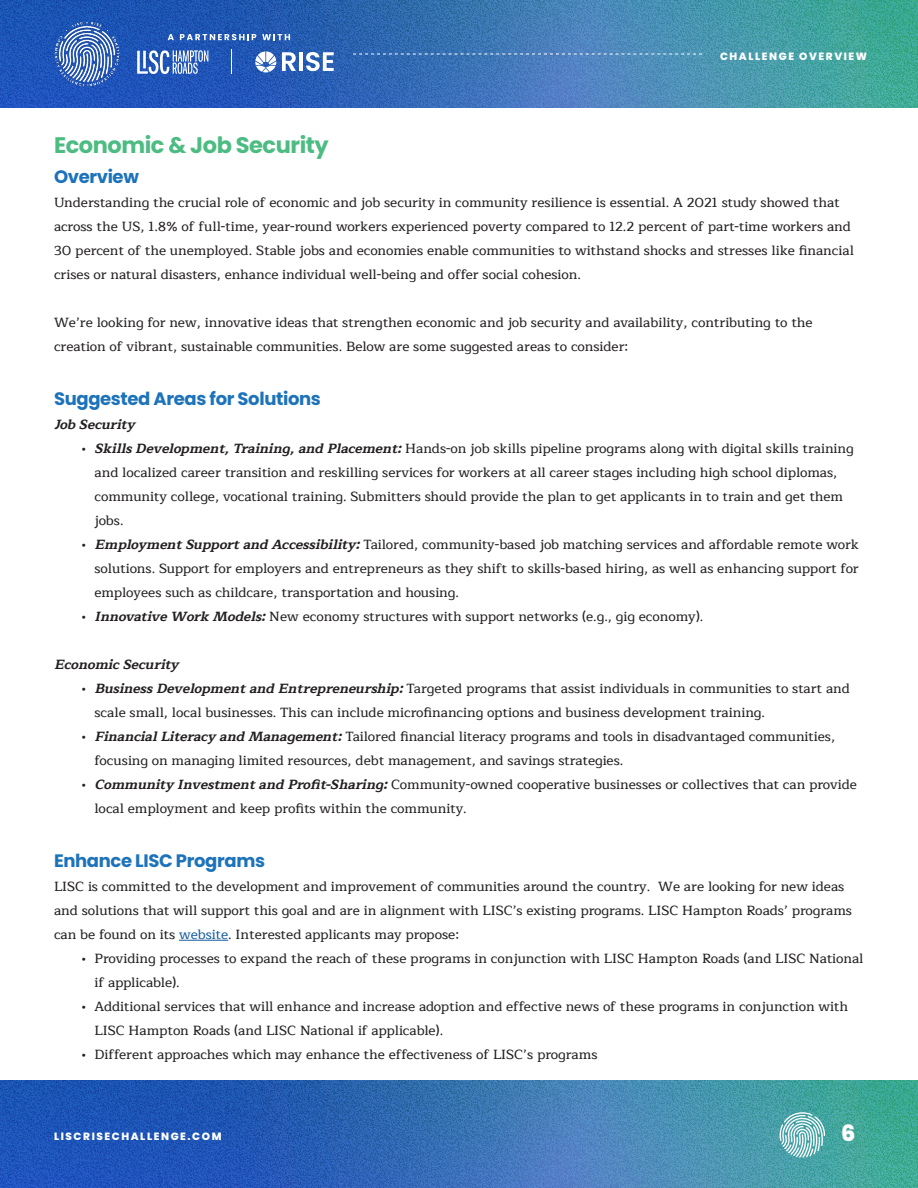
<style>
.page{position:relative;width:918px;height:1188px;background:#fff}
.page>*{position:absolute;margin:0;border:0;box-sizing:border-box;transform-origin:0 0}
.copy{font:700 22.5px "Poppins";letter-spacing:-.02em;color:#4dbc82}
.t1{font:800 22.5px "Poppins";color:#fff}
.copy-2{font:700 18px "Poppins";letter-spacing:-.02em;color:#1d73ba}
.copy-3{font:500 13.5px/24px "Maitree";color:#231f20}
.copy-4{font:italic 700 13.5px "Maitree";color:#231f20}
.t2{font:800 10.5px "Poppins";letter-spacing:.15em;color:#fff}
.s1{font-weight:700;font-style:italic}
.s2{color:#175d9e}
</style>
<div class="page">
<img style="left:0;top:0;width:918px;height:108px">
<img style="left:47px;top:14px;width:80px;height:80px">
<svg style="left:168px;top:34px;width:6px;height:6px"></svg>
<svg style="left:180px;top:34px;width:76px;height:6px"></svg>
<svg style="left:262px;top:34px;width:28px;height:6px"></svg>
<svg style="left:137px;top:50px;width:71px;height:24px"></svg>
<svg style="left:282px;top:52px;width:14px;height:19px"></svg>
<hr style="left:299px;top:52px;width:4px;height:19px;background:#fff">
<svg style="left:306px;top:52px;width:28px;height:19px"></svg>
<svg style="left:255px;top:51px;width:21px;height:21px"></svg>
<svg style="left:231px;top:50px;width:1px;height:24px"></svg>
<svg style="left:353px;top:54px;width:349px;height:1px"></svg>
<img style="left:0;top:1080px;width:918px;height:108px">
<svg style="left:780px;top:1112px;width:45px;height:46px;background:#88c3c5"></svg>
<hr style="left:179px;top:940px;width:49px;height:1px;background:#175d9e">
<p class="t2" style="left:720px;top:50px;width:149px">CHALLENGE OVERVIEW</p>
<p class="copy" style="left:54px;top:132px;width:276px">Economic &amp; Job Security</p>
<p class="copy-2" style="left:54px;top:166px;width:86px">Overview</p>
<p class="copy-3" style="left:54px;top:191px;width:801px">Understanding the crucial role of economic and job security in community resilience is essential. A 2021 study showed that across the US, 1.8% of full-time, year-round workers experienced poverty compared to 12.2 percent of part-time workers and 30 percent of the unemployed. Stable jobs and economies enable communities to withstand shocks and stresses like financial crises or natural disasters, enhance individual well-being and offer social cohesion.</p>
<p class="copy-3" style="left:54px;top:311px;width:760px">We’re looking for new, innovative ideas that strengthen economic and job security and availability, contributing to the creation of vibrant, sustainable communities. Below are some suggested areas to consider:</p>
<p class="copy-2" style="left:54px;top:388px;width:268px">Suggested Areas for Solutions</p>
<p class="copy-4" style="left:54px;top:413px;width:87px">JobSecurity</p>
<p class="copy-3" style="left:94px;top:437px;width:761px;text-indent:-14px">• <span class="s1">SkillsDevelopment,Training,andPlacement:</span>Hands-on job skills pipeline programs along with digital skills training and localized career transition and reskilling services for workers at all career stages including high school diplomas, community college, vocational training. Submitters should provide the plan to get applicants in to train and get them jobs.</p>
<p class="copy-3" style="left:94px;top:533px;width:766px;text-align:justify;text-indent:-14px">• <span class="s1">EmploymentSupportandAccessibility:</span>Tailored, community-based job matching services and affordable remote work solutions. Support for employers and entrepreneurs as they shift to skills-based hiring, as well as enhancing support for employees such as childcare, transportation and housing.</p>
<p class="copy-3" style="left:81px;top:605px;width:624px">• <span class="s1">InnovativeWorkModels:</span>New economy structures with support networks (e.g., gig economy).</p>
<p class="copy-4" style="left:54px;top:653px;width:131px">EconomicSecurity</p>
<p class="copy-3" style="left:94px;top:677px;width:757px;text-indent:-14px">• <span class="s1">BusinessDevelopmentandEntrepreneurship:</span>Targeted programs that assist individuals in communities to start and scale small, local businesses. This can include microfinancing options and business development training.</p>
<p class="copy-3" style="left:94px;top:725px;width:742px;text-indent:-14px">• <span class="s1">FinancialLiteracyandManagement:</span>Tailored financial literacy programs and tools in disadvantaged communities, focusing on managing limited resources, debt management, and savings strategies.</p>
<p class="copy-3" style="left:94px;top:773px;width:764px;text-indent:-14px">• <span class="s1">CommunityInvestmentandProfit-Sharing:</span>Community-owned cooperative businesses or collectives that can provide local employment and keep profits within the community.</p>
<p class="copy-2" style="left:54px;top:850px;width:213px">Enhance LISC Programs</p>
<p class="copy-3" style="left:54px;top:875px;width:800px">LISC is committed to the development and improvement of communities around the country. We are looking for new ideas and solutions that will support this goal and are in alignment with LISC’s existing programs. LISC Hampton Roads’ programs can be found on its <span class="s2">website</span>. Interested applicants may propose:</p>
<p class="copy-3" style="left:94px;top:947px;width:771px;text-indent:-14px">• Providing processes to expand the reach of these programs in conjunction with LISC Hampton Roads (and LISC National if applicable).</p>
<p class="copy-3" style="left:94px;top:995px;width:755px;text-indent:-14px">• Additional services that will enhance and increase adoption and effective news of these programs in conjunction with<br>LISC Hampton Roads (and LISC National if applicable).</p>
<p class="copy-3" style="left:81px;top:1043px;width:518px">• Different approaches which may enhance the effectiveness of LISC’s programs</p>
<p class="t2" style="left:54px;top:1130px;width:169px">LISCRISECHALLENGE.COM</p>
<h1 class="t1" style="left:841px;top:1120px;width:16px">6</h1>
</div>
